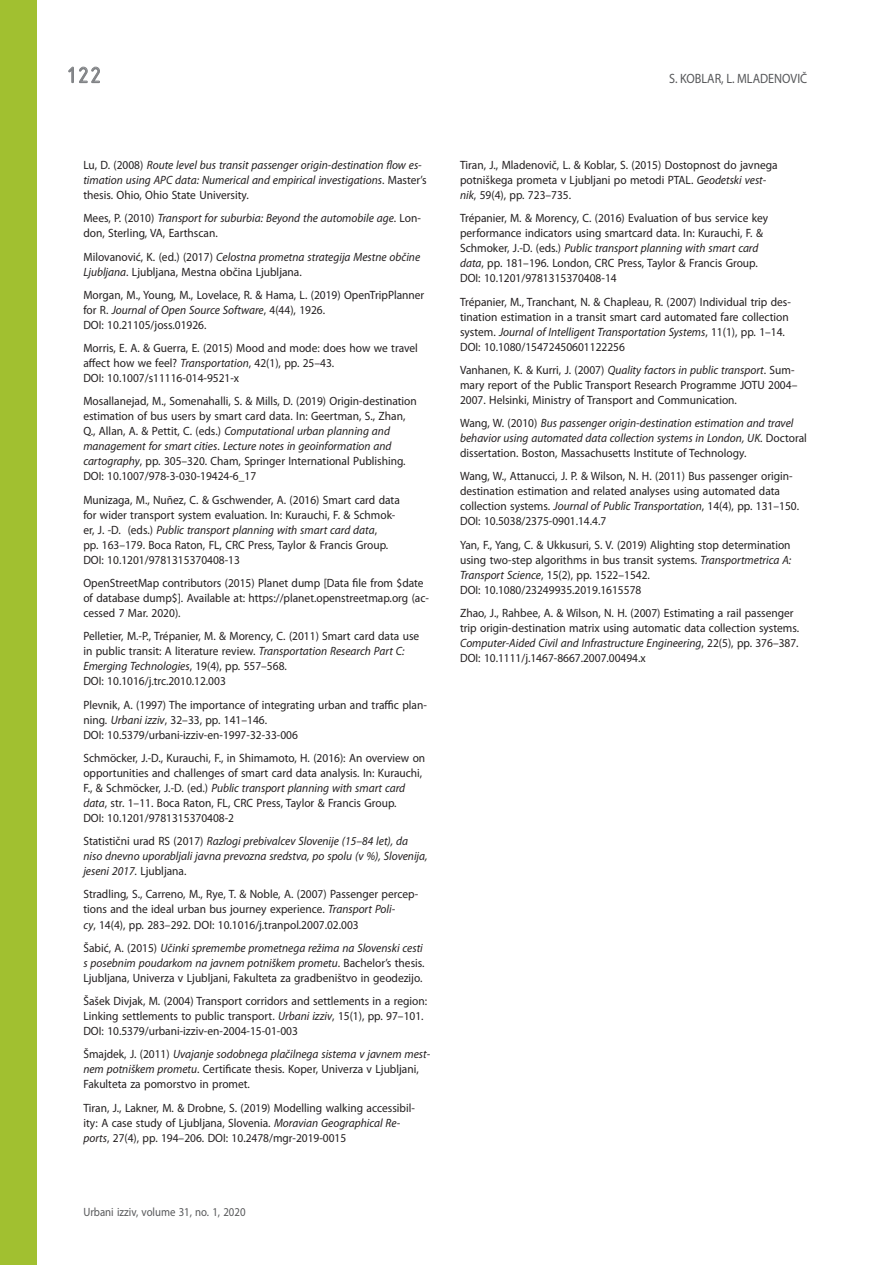
<style>
.page{position:relative;width:893px;height:1265px;background:#fff}
.page>*{position:absolute;margin:0;border:0;box-sizing:border-box;transform-origin:0 0}
.t1{font:24px "ISOCTEUR";color:#808285}
.t2{font:13.5px "Myriad Pro";color:#57585a;scale:.9 1}
.t3{font:12px/15px "Myriad Pro";color:#231f20;scale:.95 1}
.t4{font:italic 12px/15px "Myriad Pro";color:#231f20;scale:.95 1}
.t5{font:12px "Myriad Pro";color:#57585a;scale:.9 1}
.s1{font-style:normal}
.s2{font-style:italic}
</style>
<div class="page">
<svg style="left:68px;top:66px;width:32px;height:17px"></svg>
<div style="left:0;top:0;width:37px;height:1264px;background:#a1c030"></div>
<h1 class="t1" style="left:63px;top:59px;width:43px">122</h1>
<p class="t2" style="left:668px;top:71px;width:155px">S. KOBLAR, L. MLADENOVIČ</p>
<p class="t4" style="left:83px;top:158px;width:363px"><span class="s1">Lu, D. (2008)</span> Route level bus transit passenger origin-destination flow es&shy;timation using APC data: Numerical and empirical investigations<span class="s1">. Master’s thesis. Ohio, Ohio State University.</span></p>
<p class="t3" style="left:83px;top:211px;width:356px">Mees, P. (2010) <span class="s2">Transport for suburbia: Beyond the automobile age</span>. Lon&shy;don, Sterling, VA, Earthscan.</p>
<p class="t3" style="left:83px;top:249px;width:356px">Milovanović, K. (ed.) (2017) <span class="s2">Celostna prometna strategija Mestne občine<br>Ljubljana</span>. Ljubljana, Mestna občina Ljubljana.</p>
<p class="t3" style="left:83px;top:287px;width:360px">Morgan, M., Young, M., Lovelace, R. &amp; Hama, L. (2019) OpenTripPlanner for R. <span class="s2">Journal of Open Source Software</span>, 4(44), 1926.<br>DOI: 10.21105/joss.01926.</p>
<p class="t3" style="left:83px;top:341px;width:353px">Morris, E. A. &amp; Guerra, E. (2015) Mood and mode: does how we travel affect how we feel? <span class="s2">Transportation</span>, 42(1), pp. 25–43.<br>DOI: 10.1007/s11116-014-9521-x</p>
<p class="t3" style="left:83px;top:394px;width:352px">Mosallanejad, M., Somenahalli, S. &amp; Mills, D. (2019) Origin-destination estimation of bus users by smart card data. In: Geertman, S., Zhan, Q., Allan, A. &amp; Pettit, C. (eds.) <span class="s2">Computational urban planning and management for smart cities</span>. <span class="s2">Lecture notes in geoinformation and cartography</span>, pp. 305–320. Cham, Springer International Publishing.<br>DOI: 10.1007/978-3-030-19424-6_17</p>
<p class="t3" style="left:83px;top:492px;width:334px">Munizaga, M., Nuñez, C. &amp; Gschwender, A. (2016) Smart card data for wider transport system evaluation. In: Kurauchi, F. &amp; Schmok&shy;er, J. -D. (eds.) <span class="s2">Public transport planning with smart card data</span>,<br>pp. 163–179. Boca Raton, FL, CRC Press, Taylor &amp; Francis Group.<br>DOI: 10.1201/9781315370408-13</p>
<p class="t3" style="left:83px;top:575px;width:365px">OpenStreetMap contributors (2015) Planet dump [Data file from $date of database dump$]. Available at: https://planet.openstreetmap.org (ac&shy;cessed 7 Mar. 2020).</p>
<p class="t3" style="left:83px;top:629px;width:355px">Pelletier, M.-P., Trépanier, M. &amp; Morency, C. (2011) Smart card data use in public transit: A literature review. <span class="s2">Transportation Research Part C:<br>Emerging Technologies</span>, 19(4), pp. 557–568.<br>DOI: 10.1016/j.trc.2010.12.003</p>
<p class="t3" style="left:83px;top:697px;width:363px">Plevnik, A. (1997) The importance of integrating urban and traffic plan&shy;ning. <span class="s2">Urbani izziv</span>, 32–33, pp. 141–146.<br>DOI: 10.5379/urbani-izziv-en-1997-32-33-006</p>
<p class="t3" style="left:83px;top:750px;width:361px">Schmöcker, J.-D., Kurauchi, F., in Shimamoto, H. (2016): An overview on opportunities and challenges of smart card data analysis. In: Kurauchi, F., &amp; Schmöcker, J.-D. (ed.) <span class="s2">Public transport planning with smart card data</span>, str. 1–11. Boca Raton, FL, CRC Press, Taylor &amp; Francis Group.<br>DOI: 10.1201/9781315370408-2</p>
<p class="t4" style="left:83px;top:833px;width:363px"><span class="s1">Statistični urad RS (2017)</span> Razlogi prebivalcev Slovenije (15–84 let), da niso dnevno uporabljali javna prevozna sredstva, po spolu (v %), Slovenija, jeseni 2017<span class="s1">. Ljubljana.</span></p>
<p class="t3" style="left:83px;top:887px;width:354px">Stradling, S., Carreno, M., Rye, T. &amp; Noble, A. (2007) Passenger percep&shy;tions and the ideal urban bus journey experience. <span class="s2">Transport Poli-<br>cy</span>, 14(4), pp. 283–292. DOI: 10.1016/j.tranpol.2007.02.003</p>
<p class="t3" style="left:83px;top:940px;width:360px">Šabić, A. (2015) <span class="s2">Učinki spremembe prometnega režima na Slovenski cesti s posebnim poudarkom na javnem potniškem prometu</span>. Bachelor’s thesis.<br>Ljubljana, Univerza v Ljubljani, Fakulteta za gradbeništvo in geodezijo.</p>
<p class="t3" style="left:83px;top:993px;width:363px">Šašek Divjak, M. (2004) Transport corridors and settlements in a region:<br>Linking settlements to public transport. <span class="s2">Urbani izziv</span>, 15(1), pp. 97–101.<br>DOI: 10.5379/urbani-izziv-en-2004-15-01-003</p>
<p class="t3" style="left:83px;top:1046px;width:366px">Šmajdek, J. (2011) <span class="s2">Uvajanje sodobnega plačilnega sistema v javnem mest&shy;nem potniškem prometu</span>. Certificate thesis. Koper, Univerza v Ljubljani,<br>Fakulteta za pomorstvo in promet.</p>
<p class="t3" style="left:83px;top:1100px;width:350px">Tiran, J., Lakner, M. &amp; Drobne, S. (2019) Modelling walking accessibil&shy;ity: A case study of Ljubljana, Slovenia. <span class="s2">Moravian Geographical Re&shy;ports</span>, 27(4), pp. 194–206. DOI: 10.2478/mgr-2019-0015</p>
<p class="t5" style="left:83px;top:1204px;width:182px">Urbani izziv, volume 31, no. 1, 2020</p>
<p class="t3" style="left:460px;top:158px;width:335px">Tiran, J., Mladenovič, L. &amp; Koblar, S. (2015) Dostopnost do javnega potniškega prometa v Ljubljani po metodi PTAL. <span class="s2">Geodetski vest&shy;nik</span>, 59(4), pp. 723–735.</p>
<p class="t3" style="left:460px;top:211px;width:326px">Trépanier, M. &amp; Morency, C. (2016) Evaluation of bus service key performance indicators using smartcard data. In: Kurauchi, F. &amp; Schmoker, J.-D. (eds.) <span class="s2">Public transport planning with smart card data</span>, pp. 181–196. London, CRC Press, Taylor &amp; Francis Group.<br>DOI: 10.1201/9781315370408-14</p>
<p class="t3" style="left:460px;top:294px;width:349px">Trépanier, M., Tranchant, N. &amp; Chapleau, R. (2007) Individual trip des&shy;tination estimation in a transit smart card automated fare collection system. <span class="s2">Journal of Intelligent Transportation Systems</span>, 11(1), pp. 1–14.<br>DOI: 10.1080/15472450601122256</p>
<p class="t3" style="left:460px;top:362px;width:356px">Vanhanen, K. &amp; Kurri, J. (2007) <span class="s2">Quality factors in public transport</span>. Sum&shy;mary report of the Public Transport Research Programme JOTU 2004–<br>2007. Helsinki, Ministry of Transport and Communication.</p>
<p class="t4" style="left:460px;top:416px;width:366px"><span class="s1">Wang, W. (2010)</span> Bus passenger origin-destination estimation and travel behavior using automated data collection systems in London, UK<span class="s1">. Doctoral dissertation. Boston, Massachusetts Institute of Technology.</span></p>
<p class="t3" style="left:460px;top:469px;width:358px">Wang, W., Attanucci, J. P. &amp; Wilson, N. H. (2011) Bus passenger origin&shy;destination estimation and related analyses using automated data collection systems. <span class="s2">Journal of Public Transportation</span>, 14(4), pp. 131–150.<br>DOI: 10.5038/2375-0901.14.4.7</p>
<p class="t3" style="left:460px;top:537px;width:350px">Yan, F., Yang, C. &amp; Ukkusuri, S. V. (2019) Alighting stop determination using two-step algorithms in bus transit systems. <span class="s2">Transportmetrica A:<br>Transport Science</span>, 15(2), pp. 1522–1542.<br>DOI: 10.1080/23249935.2019.1615578</p>
<p class="t3" style="left:460px;top:605px;width:358px">Zhao, J., Rahbee, A. &amp; Wilson, N. H. (2007) Estimating a rail passenger trip origin-destination matrix using automatic data collection systems.<br><span class="s2">Computer-Aided Civil and Infrastructure Engineering</span>, 22(5), pp. 376–387.<br>DOI: 10.1111/j.1467-8667.2007.00494.x</p>
</div>
